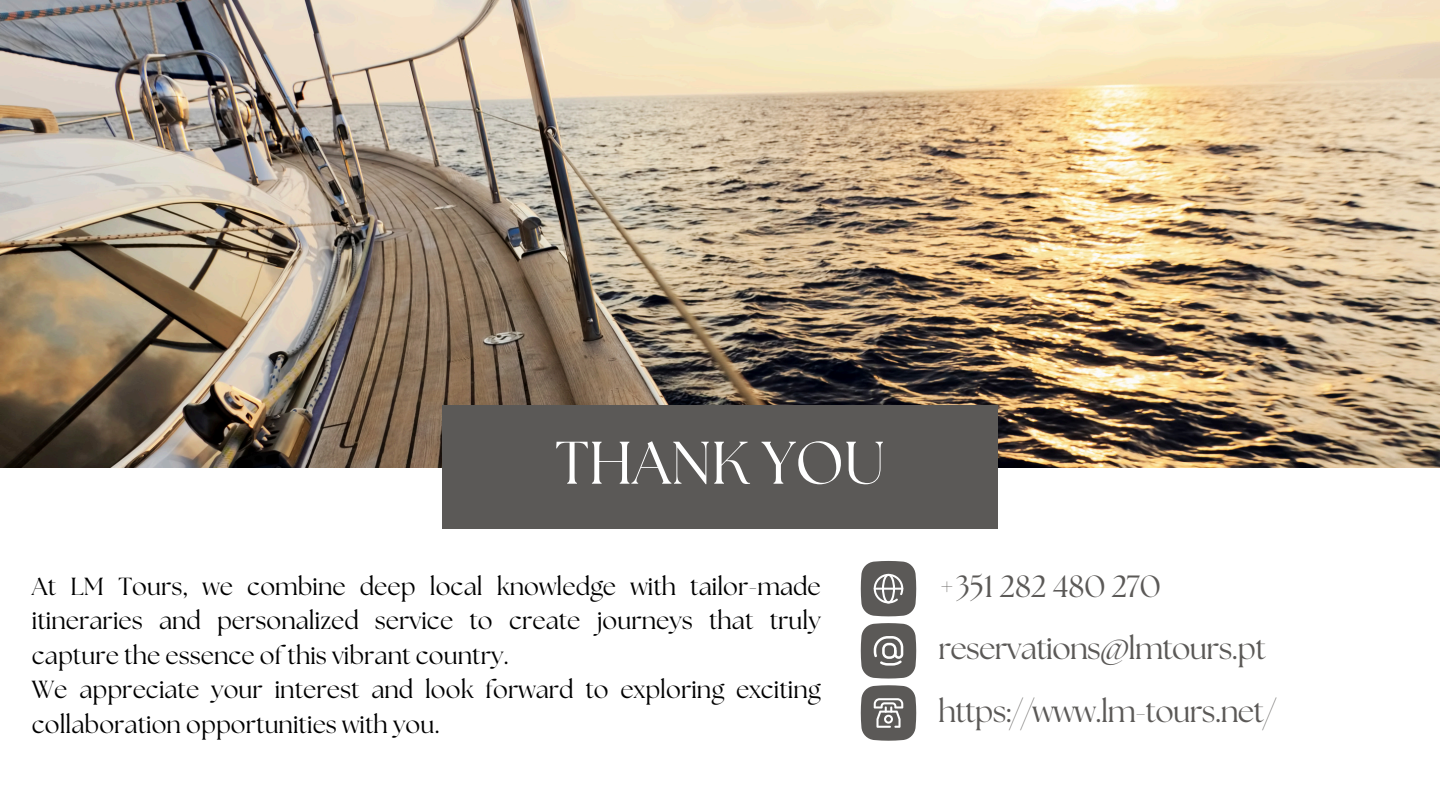
<style>
.page{position:relative;width:1440px;height:810px;background:#fff}
.page>*{position:absolute;margin:0;border:0;box-sizing:border-box;transform-origin:0 0}
.t1{font:60px "The Seasons";color:#fff}
.t2{font:30.7px "The Seasons";letter-spacing:-.025em;color:#5b5957}
.t3{font:30.7px "The Seasons";color:#5b5957}
.t4{font:24.7px/34.5px "The Seasons";color:#000;text-align:justify}
</style>
<div class="page">
<img style="left:0;top:0;width:1440px;height:468px">
<div style="left:442px;top:405px;width:556px;height:124px;background:#5b5957"></div>
<svg style="left:861px;top:561px;width:55px;height:55px;background:#767472"></svg>
<hr style="left:874px;top:588px;width:29px;height:2px;background:#fff">
<svg style="left:861px;top:623px;width:55px;height:56px;background:#7a7877"></svg>
<svg style="left:861px;top:685px;width:55px;height:56px;background:#7b7a78"></svg>
<p class="t1" style="left:555px;top:436px;width:331px">THANK YOU</p>
<h1 class="t4" style="left:32px;top:570px;width:791px">At LM Tours, we combine deep local knowledge with tailor-made itineraries and personalized service to create journeys that truly capture the essence of this vibrant country.</h1>
<p class="t4" style="left:32px;top:674px;width:791px">We appreciate your interest and look forward to exploring exciting collaboration opportunities with you.</p>
<p class="t3" style="left:938px;top:573px;width:224px">+351 282 480 270</p>
<p class="t2" style="left:938px;top:635px;width:329px">reservations@lmtours.pt</p>
<p class="t2" style="left:938px;top:697px;width:338px">https://www.lm-tours.net/</p>
</div>
